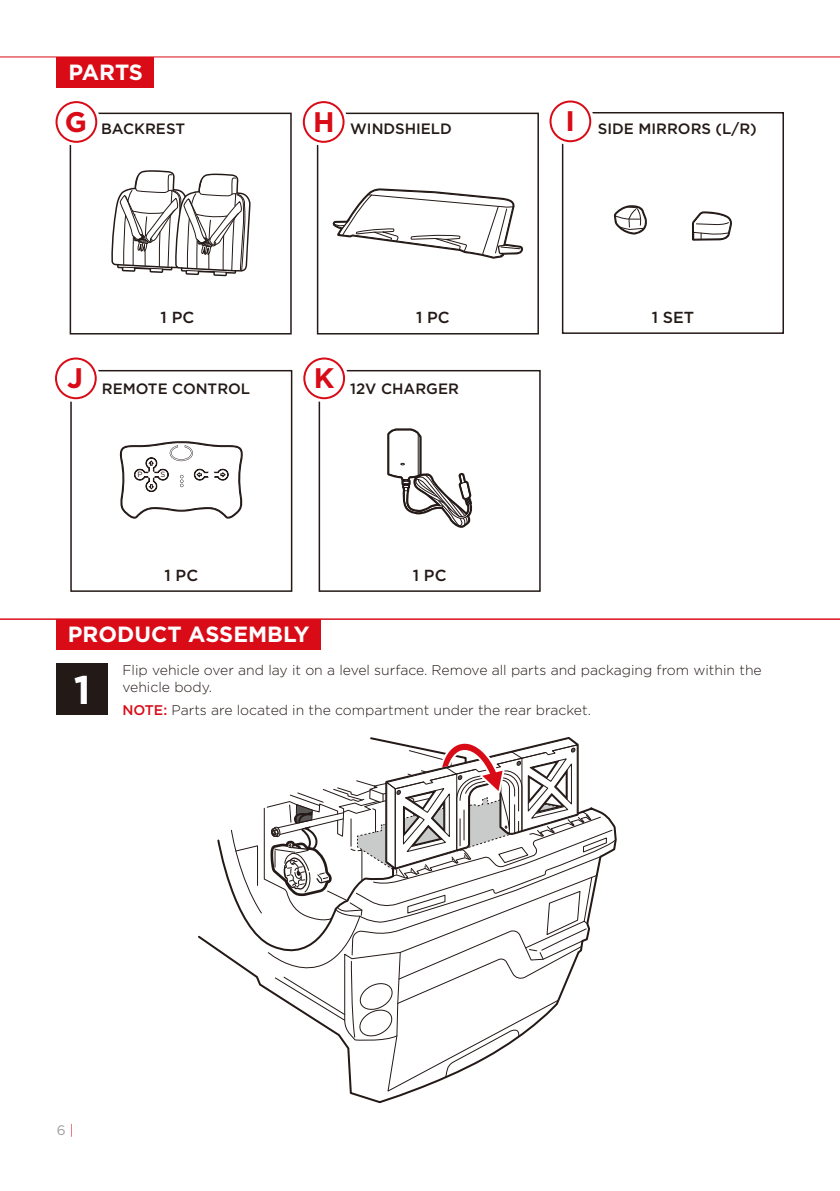
<style>
.page{position:relative;width:840px;height:1191px;background:#fff}
.page>*{position:absolute;margin:0;border:0;box-sizing:border-box;transform-origin:0 0}
.t1{font:700 40px "Gotham";color:#fff}
.t2{font:700 28.2px "Gotham";color:#d90b17}
.t3{font:700 22px "Gotham";color:#fff}
.t4{font:500 16px "Gotham";color:#231916}
.t5{font:500 15px "Gotham";color:#231916}
.t6{font:300 14px/16.8px "Gotham";color:#231916}
.t7{font:13.8px "Gotham";color:#9fa0a0}
.t8{font:7.6px "Gotham";color:#231916}
.s1{font-weight:500;color:#d90b17}
.s2{font-weight:300;color:#d90b17}
</style>
<div class="page">
<div style="left:70px;top:370px;width:222px;height:222px;border:2px solid #231916"></div>
<svg style="left:55px;top:360px;width:45px;height:42px"></svg>
<div style="left:55px;top:357px;width:42px;height:42px;border:2px solid #d90b17;border-radius:50%"></div>
<div style="left:70px;top:113px;width:221px;height:221px;border:2px solid #231916"></div>
<div style="left:317px;top:113px;width:221px;height:221px;border:2px solid #231916"></div>
<div style="left:57px;top:57px;width:97px;height:30px;background:#d90b17"></div>
<hr style="left:0;top:56px;width:839px;height:1px;background:#d90b17">
<svg style="left:58px;top:101px;width:42px;height:45px"></svg>
<div style="left:55px;top:101px;width:42px;height:42px;border:2px solid #d90b17;border-radius:50%"></div>
<svg style="left:305px;top:101px;width:42px;height:45px"></svg>
<div style="left:302px;top:101px;width:42px;height:42px;border:2px solid #d90b17;border-radius:50%"></div>
<div style="left:318px;top:370px;width:222px;height:222px;border:2px solid #231916"></div>
<svg style="left:305px;top:360px;width:43px;height:42px"></svg>
<div style="left:303px;top:357px;width:42px;height:42px;border:2px solid #d90b17;border-radius:50%"></div>
<div style="left:561px;top:112px;width:222px;height:222px;border:2px solid #231916"></div>
<svg style="left:552px;top:103px;width:42px;height:42px"></svg>
<div style="left:549px;top:100px;width:42px;height:42px;border:2px solid #d90b17;border-radius:50%"></div>
<svg style="left:119px;top:441px;width:124px;height:77px"></svg>
<svg style="left:387px;top:428px;width:86px;height:100px"></svg>
<svg style="left:332px;top:188px;width:191px;height:71px"></svg>
<svg style="left:613px;top:205px;width:34px;height:29px"></svg>
<svg style="left:692px;top:211px;width:40px;height:30px"></svg>
<div style="left:56px;top:619px;width:264px;height:30px;background:#d90b17"></div>
<hr style="left:0;top:618px;width:839px;height:1px;background:#d90b17">
<div style="left:56px;top:663px;width:52px;height:52px;background:#231916"></div>
<svg style="left:111px;top:170px;width:139px;height:106px"></svg>
<svg style="left:216px;top:737px;width:400px;height:355px"></svg>
<h3 class="t3" style="left:68px;top:58px;width:76px">PARTS</h3>
<h2 class="t2" style="left:65px;top:103px;width:24px">G</h2>
<h2 class="t2" style="left:313px;top:103px;width:23px">H</h2>
<p class="t5" style="left:101px;top:119px;width:85px">BACKREST</p>
<p class="t5" style="left:350px;top:119px;width:103px">WINDSHIELD</p>
<h2 class="t2" style="left:67px;top:359px;width:17px">J</h2>
<p class="t4" style="left:160px;top:307px;width:35px">1 PC</p>
<p class="t5" style="left:102px;top:378px;width:150px">REMOTE CONTROL</p>
<p class="t8" style="left:137px;top:470px;width:7px">P</p>
<p class="t8" style="left:160px;top:470px;width:6px">S</p>
<p class="t4" style="left:164px;top:565px;width:35px">1 PC</p>
<p class="t4" style="left:416px;top:307px;width:35px">1 PC</p>
<h2 class="t2" style="left:314px;top:359px;width:22px">K</h2>
<p class="t5" style="left:350px;top:378px;width:110px">12V CHARGER</p>
<p class="t4" style="left:412px;top:565px;width:35px">1 PC</p>
<p class="t5" style="left:565px;top:119px;width:193px"><sup>I</sup> SIDE MIRRORS (L/R)</p>
<p class="t4" style="left:651px;top:307px;width:44px">1 SET</p>
<h3 class="t3" style="left:68px;top:620px;width:243px">PRODUCT ASSEMBLY</h3>
<h1 class="t1" style="left:74px;top:663px;width:18px">1</h1>
<p class="t6" style="left:122px;top:661px;width:640px">Flip vehicle over and lay it on a level surface. Remove all parts and packaging from within the vehicle body.</p>
<p class="t6" style="left:122px;top:701px;width:469px"><span class="s1">NOTE:</span> Parts are located in the compartment under the rear bracket.</p>
<p class="t7" style="left:57px;top:1121px;width:19px">6 <span class="s2">|</span></p>
</div>
